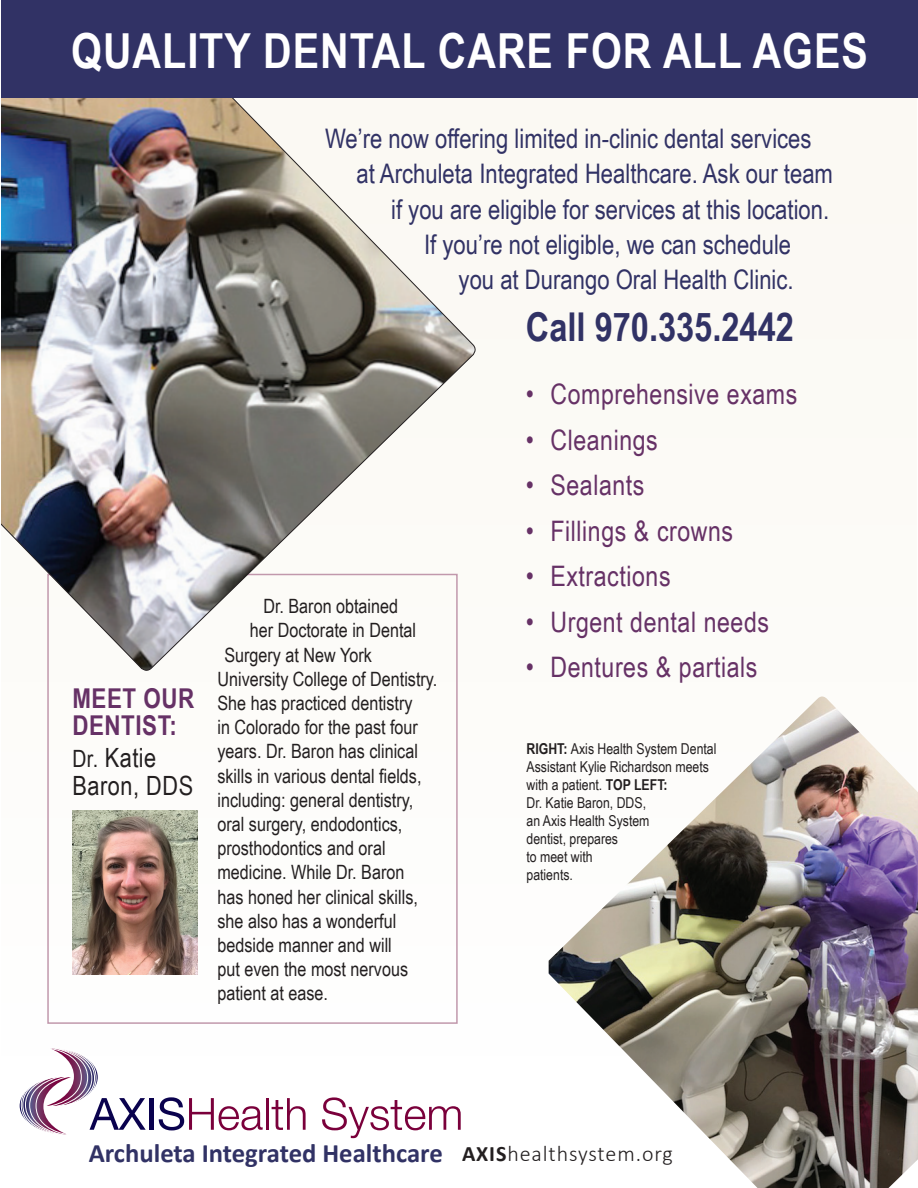
<style>
.page{position:relative;width:918px;height:1188px;background:#fff}
.page>*{position:absolute;margin:0;border:0;box-sizing:border-box;transform-origin:0 0}
.t1{font:700 48.3px "Arial Narrow";letter-spacing:.02em;color:#fff}
.t2{font:700 39.75px "Arial Narrow";color:#313265}
.t3{font:28.2px "Arial Narrow";letter-spacing:.02em;color:#663166}
.t4{font:700 27.3px/27.2px "Arial Narrow";letter-spacing:.02em;color:#663166}
.t5{font:27px "Arial Narrow";color:#313265}
.t6{font:700 26.7px "Calibri";color:#313265}
.t7{font:26.55px/27.8px "Arial Narrow";letter-spacing:.02em;color:#231f20}
.t8{font:19.8px "Arial Narrow";color:#231f20}
.t9{font:15px/18px "Arial Narrow";color:#231f20}
.s1{font-size:23.85px}
.s2{font-weight:700}
.s3{font-size:22.05px;color:#231f20}
.s4{font-weight:300;font-size:22.05px;color:#231f20}
</style>
<div class="page">
<div style="left:1px;top:4px;width:916px;height:1052px;background:#fbf9f3"></div>
<img style="left:549px;top:697px;width:369px;height:491px">
<img style="left:1px;top:97px;width:477px;height:576px">
<div style="left:0;top:0;width:918px;height:97px;background:#313265"></div>
<hr style="left:0;top:0;width:1px;height:1188px;background:#fff">
<img style="left:72px;top:810px;width:125px;height:165px">
<svg style="left:20px;top:1048px;width:126px;height:87px"></svg>
<hr style="left:149px;top:1098px;width:4px;height:32px;background:#0a024e">
<svg style="left:159px;top:1097px;width:104px;height:33px"></svg>
<hr style="left:266px;top:1098px;width:3px;height:32px;background:#7a003b">
<svg style="left:272px;top:1098px;width:34px;height:32px"></svg>
<svg style="left:322px;top:1097px;width:139px;height:41px"></svg>
<h1 class="t1" style="left:71px;top:14px;width:798px">QUALITY DENTAL CARE FOR ALL AGES</h1>
<h3 class="t5" style="left:325px;top:119px;width:488px">We’re now offering limited in-clinic dental services</h3>
<h3 class="t5" style="left:357px;top:154px;width:478px">at Archuleta Integrated Healthcare. Ask our team</h3>
<h3 class="t5" style="left:391px;top:189px;width:440px">if you are eligible for services at this location.</h3>
<h3 class="t5" style="left:424px;top:224px;width:369px">If you’re not eligible, we can schedule</h3>
<h3 class="t5" style="left:459px;top:260px;width:337px">you at Durango Oral Health Clinic.</h3>
<h3 class="t4" style="left:72px;top:684px;width:124px">MEET OUR<br>DENTIST:</h3>
<h3 class="t7" style="left:72px;top:743px;width:122px"><span class="s1">Dr.</span> Katie<br>Baron, DDS</h3>
<p class="t8" style="left:263px;top:592px;width:136px">Dr. Baron obtained</p>
<p class="t8" style="left:250px;top:616px;width:168px">her Doctorate in Dental</p>
<p class="t8" style="left:224px;top:640px;width:149px">Surgery at New York</p>
<p class="t8" style="left:217px;top:664px;width:221px">University College of Dentistry.</p>
<p class="t8" style="left:217px;top:689px;width:197px">She has practiced dentistry</p>
<p class="t8" style="left:217px;top:713px;width:202px">in Colorado for the past four</p>
<p class="t8" style="left:217px;top:737px;width:202px">years. Dr. Baron has clinical</p>
<p class="t8" style="left:217px;top:761px;width:206px">skills in various dental fields,</p>
<p class="t8" style="left:217px;top:785px;width:197px">including: general dentistry,</p>
<p class="t8" style="left:217px;top:810px;width:186px">oral surgery, endodontics,</p>
<p class="t8" style="left:217px;top:834px;width:170px">prosthodontics and oral</p>
<p class="t8" style="left:217px;top:858px;width:188px">medicine. While Dr. Baron</p>
<p class="t8" style="left:217px;top:882px;width:202px">has honed her clinical skills,</p>
<p class="t8" style="left:217px;top:906px;width:180px">she also has a wonderful</p>
<p class="t8" style="left:217px;top:931px;width:176px">bedside manner and will</p>
<p class="t8" style="left:217px;top:955px;width:192px">put even the most nervous</p>
<p class="t8" style="left:217px;top:979px;width:112px">patient at ease.</p>
<h2 class="t2" style="left:526px;top:297px;width:270px">Call 970.335.2442</h2>
<h3 class="t3" style="left:526px;top:374px;width:273px">• Comprehensive exams</h3>
<h3 class="t3" style="left:526px;top:419px;width:134px">• Cleanings</h3>
<h3 class="t3" style="left:526px;top:465px;width:120px">• Sealants</h3>
<h3 class="t3" style="left:526px;top:510px;width:209px">• Fillings &amp; crowns</h3>
<h3 class="t3" style="left:526px;top:556px;width:146px">• Extractions</h3>
<h3 class="t3" style="left:526px;top:601px;width:245px">• Urgent dental needs</h3>
<h3 class="t3" style="left:526px;top:647px;width:233px">• Dentures &amp; partials</h3>
<p class="t9" style="left:526px;top:739px;width:192px"><span class="s2">RIGHT:</span> Axis Health System Dental<br>Assistant Kylie Richardson meets with a patient. <span class="s2">TOP LEFT:<br></span>Dr. Katie Baron, DDS,<br>an Axis Health System<br>dentist, prepares<br>to meet with<br>patients.</p>
<h3 class="t6" style="left:89px;top:1134px;width:586px">Archuleta Integrated Healthcare <span class="s3">AXIS</span><span class="s4">healthsystem.org</span></h3>
</div>
